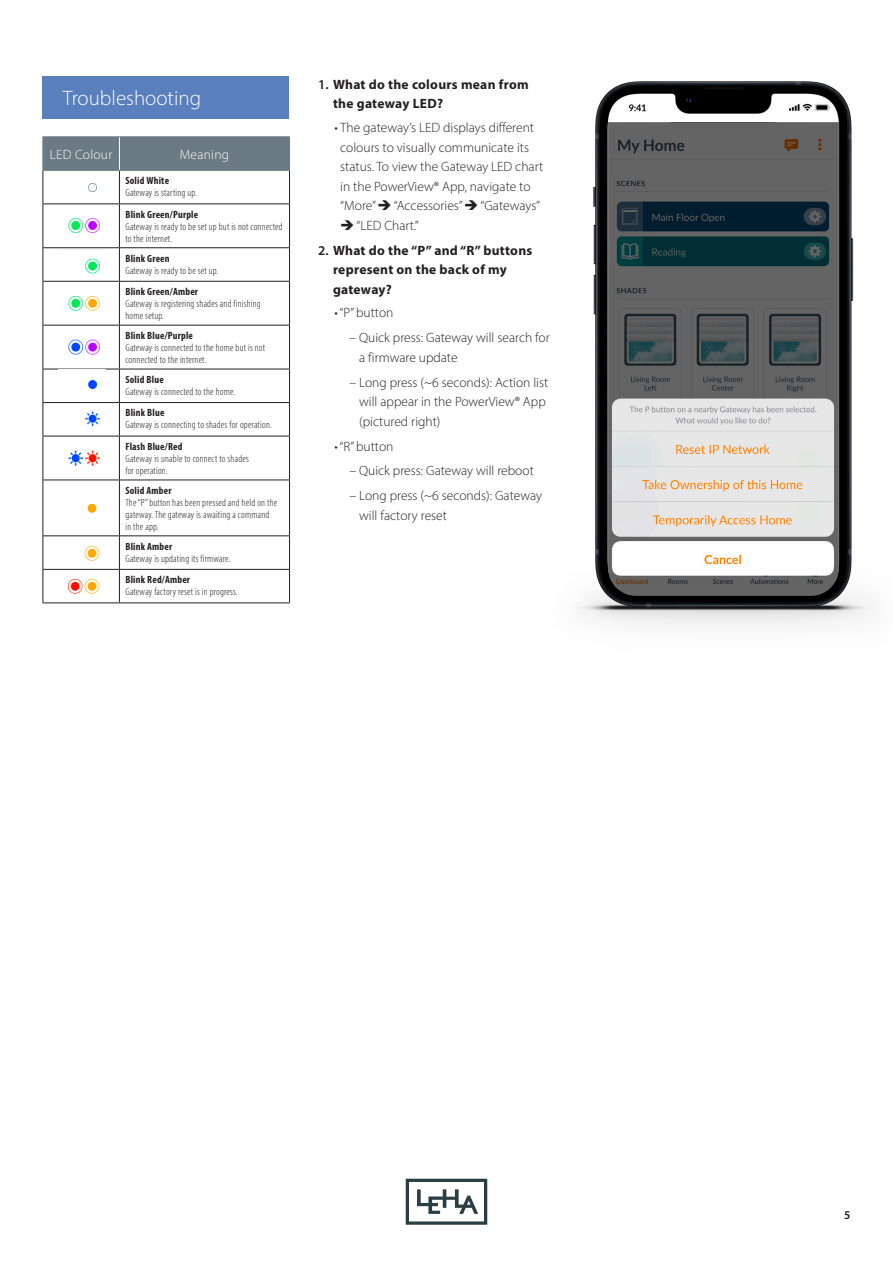
<style>
.page{position:relative;width:893px;height:1263px;background:#fff}
.page>*{position:absolute;margin:0;border:0;box-sizing:border-box;transform-origin:0 0}
.t1{font:300 21px "Myriad Pro";color:#fff}
.t2{font:300 13.5px/19.5px "Myriad Pro";color:#231f20}
.t3{font:700 13.5px/19.5px "Myriad Pro";letter-spacing:.02em;color:#231f20}
.t4{font:300 13.5px "Myriad Pro";letter-spacing:.02em;color:#fff}
.t5{font:600 12px "Myriad Pro";color:#231f20}
.t6{font:300 condensed 10.5px/12px "Myriad Pro";letter-spacing:.02em;color:#231f20}
.t7{font:700 condensed 10.5px "Myriad Pro";letter-spacing:.02em;color:#231f20}
.s1{font-weight:600}
</style>
<div class="page">
<div style="left:43px;top:76px;width:246px;height:43px;background:#5a7fbd"></div>
<img style="left:577px;top:81px;width:298px;height:545px">
<img style="left:608px;top:122px;width:231px;height:474px">
<div style="left:44px;top:137px;width:245px;height:33px;background:#6b7a83"></div>
<hr style="left:43px;top:171px;width:1px;height:32px;background:#231f20">
<hr style="left:119px;top:171px;width:1px;height:32px;background:#231f20">
<hr style="left:289px;top:171px;width:1px;height:32px;background:#231f20">
<hr style="left:43px;top:203px;width:76px;height:1px;background:#231f20">
<hr style="left:43px;top:204px;width:1px;height:43px;background:#231f20">
<hr style="left:119px;top:203px;width:171px;height:1px;background:#231f20">
<hr style="left:119px;top:204px;width:1px;height:43px;background:#231f20">
<hr style="left:289px;top:204px;width:1px;height:43px;background:#231f20">
<hr style="left:43px;top:247px;width:76px;height:1px;background:#231f20">
<hr style="left:43px;top:248px;width:1px;height:33px;background:#231f20">
<hr style="left:119px;top:247px;width:171px;height:1px;background:#231f20">
<hr style="left:119px;top:248px;width:1px;height:33px;background:#231f20">
<hr style="left:289px;top:248px;width:1px;height:33px;background:#231f20">
<hr style="left:43px;top:281px;width:76px;height:1px;background:#231f20">
<hr style="left:43px;top:282px;width:1px;height:43px;background:#231f20">
<hr style="left:119px;top:281px;width:171px;height:1px;background:#231f20">
<hr style="left:119px;top:282px;width:1px;height:43px;background:#231f20">
<hr style="left:289px;top:282px;width:1px;height:43px;background:#231f20">
<hr style="left:43px;top:325px;width:76px;height:1px;background:#231f20">
<hr style="left:43px;top:325px;width:1px;height:44px;background:#231f20">
<hr style="left:119px;top:325px;width:171px;height:1px;background:#231f20">
<hr style="left:119px;top:325px;width:1px;height:44px;background:#231f20">
<hr style="left:289px;top:325px;width:1px;height:44px;background:#231f20">
<hr style="left:43px;top:369px;width:76px;height:1px;background:#231f20">
<hr style="left:43px;top:369px;width:1px;height:33px;background:#231f20">
<hr style="left:119px;top:369px;width:171px;height:1px;background:#231f20">
<hr style="left:119px;top:369px;width:1px;height:33px;background:#231f20">
<hr style="left:289px;top:369px;width:1px;height:33px;background:#231f20">
<hr style="left:43px;top:402px;width:76px;height:1px;background:#231f20">
<hr style="left:43px;top:403px;width:1px;height:33px;background:#231f20">
<hr style="left:119px;top:402px;width:171px;height:1px;background:#231f20">
<hr style="left:119px;top:403px;width:1px;height:33px;background:#231f20">
<hr style="left:289px;top:403px;width:1px;height:33px;background:#231f20">
<hr style="left:43px;top:436px;width:76px;height:1px;background:#231f20">
<hr style="left:43px;top:436px;width:1px;height:44px;background:#231f20">
<hr style="left:119px;top:436px;width:171px;height:1px;background:#231f20">
<hr style="left:119px;top:436px;width:1px;height:44px;background:#231f20">
<hr style="left:289px;top:436px;width:1px;height:44px;background:#231f20">
<hr style="left:43px;top:480px;width:76px;height:1px;background:#231f20">
<hr style="left:43px;top:480px;width:1px;height:55px;background:#231f20">
<hr style="left:119px;top:480px;width:171px;height:1px;background:#231f20">
<hr style="left:119px;top:480px;width:1px;height:55px;background:#231f20">
<hr style="left:289px;top:480px;width:1px;height:55px;background:#231f20">
<hr style="left:43px;top:535px;width:76px;height:1px;background:#231f20">
<hr style="left:43px;top:536px;width:1px;height:33px;background:#231f20">
<hr style="left:119px;top:535px;width:171px;height:1px;background:#231f20">
<hr style="left:119px;top:536px;width:1px;height:33px;background:#231f20">
<hr style="left:289px;top:536px;width:1px;height:33px;background:#231f20">
<hr style="left:43px;top:569px;width:76px;height:1px;background:#231f20">
<hr style="left:43px;top:570px;width:1px;height:32px;background:#231f20">
<hr style="left:119px;top:569px;width:171px;height:1px;background:#231f20">
<hr style="left:119px;top:570px;width:1px;height:32px;background:#231f20">
<hr style="left:289px;top:570px;width:1px;height:32px;background:#231f20">
<hr style="left:43px;top:602px;width:76px;height:1px;background:#231f20">
<hr style="left:119px;top:602px;width:171px;height:1px;background:#231f20">
<hr style="left:119px;top:137px;width:1px;height:33px;background:#fff">
<hr style="left:43px;top:136px;width:76px;height:1px;background:#6b7a83">
<hr style="left:43px;top:137px;width:1px;height:33px;background:#6b7a83">
<hr style="left:119px;top:136px;width:171px;height:1px;background:#6b7a83">
<hr style="left:289px;top:137px;width:1px;height:33px;background:#6b7a83">
<hr style="left:43px;top:170px;width:76px;height:1px;background:#6b7a83">
<hr style="left:119px;top:170px;width:171px;height:1px;background:#6b7a83">
<img style="left:88px;top:183px;width:9px;height:9px">
<img style="left:68px;top:218px;width:32px;height:15px">
<img style="left:85px;top:258px;width:15px;height:16px">
<img style="left:68px;top:296px;width:32px;height:15px">
<img style="left:68px;top:339px;width:32px;height:16px">
<img style="left:88px;top:380px;width:9px;height:9px">
<img style="left:85px;top:411px;width:15px;height:15px">
<img style="left:68px;top:450px;width:32px;height:16px">
<img style="left:87px;top:503px;width:10px;height:10px">
<img style="left:84px;top:546px;width:16px;height:15px">
<img style="left:67px;top:579px;width:33px;height:15px">
<svg style="left:406px;top:1179px;width:81px;height:46px"></svg>
<h1 class="t1" style="left:63px;top:86px;width:140px">Troubleshooting</h1>
<p class="t4" style="left:50px;top:146px;width:64px">LED Colour</p>
<p class="t4" style="left:180px;top:146px;width:51px">Meaning</p>
<p class="t7" style="left:125px;top:174px;width:45px">Solid White</p>
<p class="t6" style="left:125px;top:187px;width:73px">Gateway is starting up.</p>
<p class="t7" style="left:125px;top:208px;width:74px">Blink Green/Purple</p>
<p class="t6" style="left:125px;top:220px;width:159px">Gateway is ready to be set up but is not connected to the internet.</p>
<p class="t7" style="left:125px;top:252px;width:46px">Blink Green</p>
<p class="t6" style="left:125px;top:264px;width:94px">Gateway is ready to be set up.</p>
<p class="t7" style="left:125px;top:285px;width:74px">Blink Green/Amber</p>
<p class="t6" style="left:125px;top:298px;width:137px">Gateway is registering shades and finishing home setup.</p>
<p class="t7" style="left:125px;top:329px;width:69px">Blink Blue/Purple</p>
<p class="t6" style="left:125px;top:341px;width:141px">Gateway is connected to the home but is not connected to the internet.</p>
<p class="t7" style="left:125px;top:373px;width:40px">Solid Blue</p>
<p class="t6" style="left:125px;top:385px;width:112px">Gateway is connected to the home.</p>
<p class="t7" style="left:125px;top:406px;width:41px">Blink Blue</p>
<p class="t6" style="left:125px;top:419px;width:148px">Gateway is connecting to shades for operation.</p>
<p class="t7" style="left:125px;top:440px;width:59px">Flash Blue/Red</p>
<p class="t6" style="left:125px;top:452px;width:125px">Gateway is unable to connect to shades for operation.</p>
<p class="t7" style="left:125px;top:484px;width:48px">Solid Amber</p>
<p class="t6" style="left:125px;top:496px;width:153px">The “P” button has been pressed and held on the gateway. The gateway is awaiting a command in the app.</p>
<p class="t7" style="left:125px;top:540px;width:48px">Blink Amber</p>
<p class="t6" style="left:125px;top:552px;width:107px">Gateway is updating its firmware.</p>
<p class="t7" style="left:125px;top:573px;width:66px">Blink Red/Amber</p>
<p class="t6" style="left:125px;top:586px;width:114px">Gateway factory reset is in progress.</p>
<p class="t3" style="left:333px;top:74px;width:197px;text-indent:-15px"><span class="s1">1.</span> What do the colours mean from the gateway LED?</p>
<p class="t2" style="left:340px;top:118px;width:204px;text-indent:-6px">• The gateway’s LED displays different colours to visually communicate its status. To view the Gateway LED chart in the PowerView® App, navigate to “More” ➔ “Accessories” ➔ “Gateways”</p>
<p class="t2" style="left:340px;top:215px;width:80px">➔ “LED Chart.”</p>
<p class="t3" style="left:333px;top:240px;width:201px;text-indent:-15px"><span class="s1">2.</span> What do the “P” and “R” buttons represent on the back of my gateway?</p>
<p class="t2" style="left:334px;top:303px;width:60px">• “P” button</p>
<p class="t2" style="left:359px;top:328px;width:192px;text-indent:-10px">– Quick press: Gateway will search for a firmware update</p>
<p class="t2" style="left:359px;top:372px;width:191px;text-indent:-10px">– Long press (~6 seconds): Action list will appear in the PowerView® App (pictured right)</p>
<p class="t2" style="left:334px;top:436px;width:60px">• “R” button</p>
<p class="t2" style="left:349px;top:461px;width:186px">– Quick press: Gateway will reboot</p>
<p class="t2" style="left:359px;top:486px;width:184px;text-indent:-10px">– Long press (~6 seconds): Gateway will factory reset</p>
<p class="t5" style="left:844px;top:1207px;width:8px">5</p>
</div>
